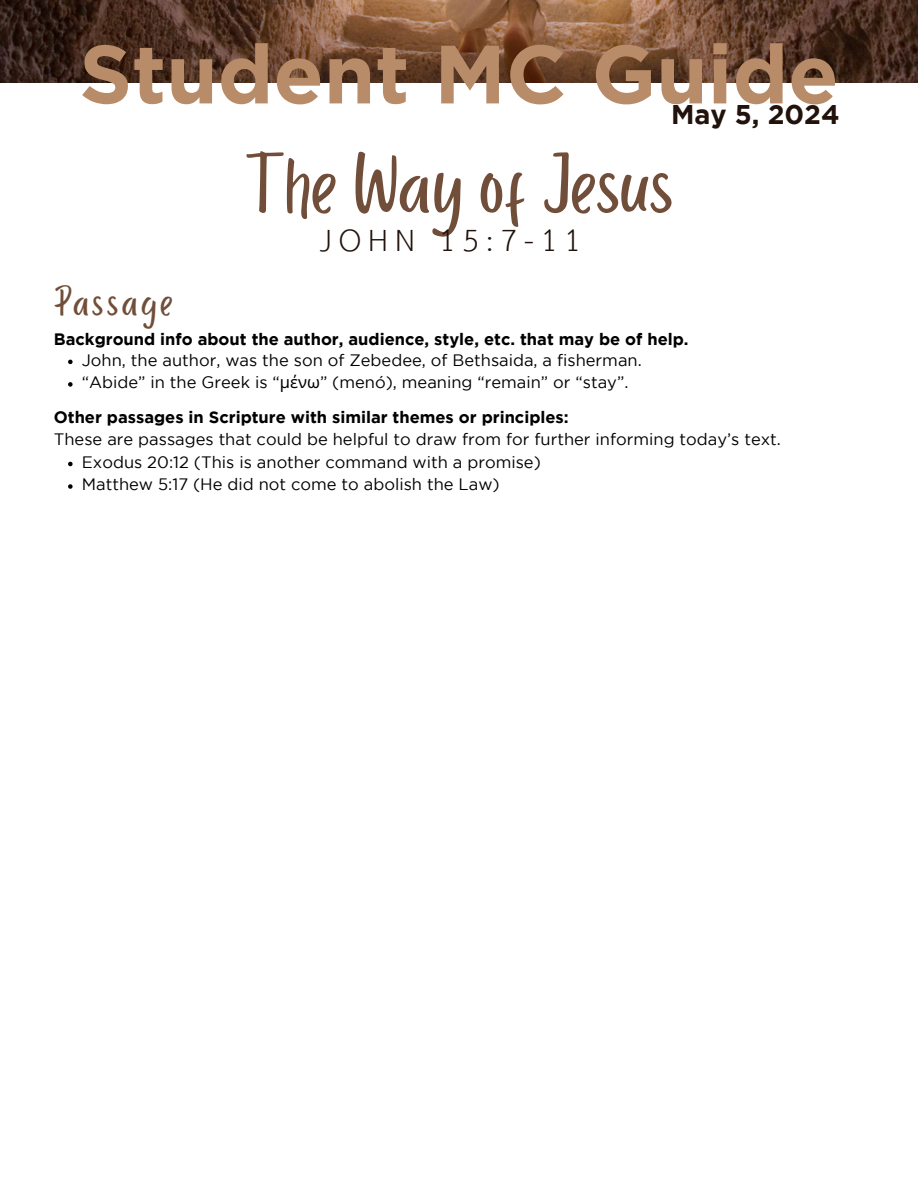
<style>
.page{position:relative;width:918px;height:1188px;background:#fff}
.page>*{position:absolute;margin:0;border:0;box-sizing:border-box;transform-origin:0 0}
.t1{font:87px "Porcelain";color:#714e39}
.t2{font:700 82.5px "Gotham";color:#b88c69}
.t3{font:45px "TH Sarabun New";letter-spacing:.16em;color:#21120c}
.t4{font:42px "Porcelain";letter-spacing:.085em;color:#714e39}
.t5{font:700 27px "Gotham";color:#21120c}
.t6{font:16.5px "Gotham";color:#000}
.t7{font:700 16.5px "Gotham";color:#000}
.s1{font-family:"Noto Sans"}
</style>
<div class="page">
<svg style="left:68px;top:360px;width:5px;height:4px"></svg>
<svg style="left:68px;top:382px;width:5px;height:5px"></svg>
<svg style="left:68px;top:462px;width:5px;height:4px"></svg>
<svg style="left:68px;top:484px;width:5px;height:5px"></svg>
<img style="left:0;top:0;width:918px;height:82px">
<p class="t2" style="left:79px;top:43px;width:761px">Student MC Guide</p>
<p class="t5" style="left:671px;top:104px;width:170px">May 5, 2024</p>
<p class="t1" style="left:245px;top:138px;width:430px">The Way of Jesus</p>
<p class="t3" style="left:320px;top:213px;width:262px">JOHN 15:7-11</p>
<p class="t4" style="left:54px;top:280px;width:120px">Passage</p>
<h1 class="t7" style="left:54px;top:333px;width:636px">Background info about the author, audience, style, etc. that may be of help.</h1>
<h4 class="t6" style="left:82px;top:352px;width:561px">John, the author, was the son of Zebedee, of Bethsaida, a fisherman.</h4>
<h2 class="t6" style="left:82px;top:375px;width:548px">“Abide” in the Greek is “<span class="s1">μένω</span>” (menó), meaning “remain” or “stay”.</h2>
<h3 class="t7" style="left:54px;top:411px;width:516px">Other passages in Scripture with similar themes or principles:</h3>
<p class="t6" style="left:54px;top:432px;width:729px">These are passages that could be helpful to draw from for further informing today’s text.</p>
<p class="t6" style="left:82px;top:455px;width:461px">Exodus 20:12 (This is another command with a promise)</p>
<p class="t6" style="left:82px;top:477px;width:419px">Matthew 5:17 (He did not come to abolish the Law)</p>
</div>
